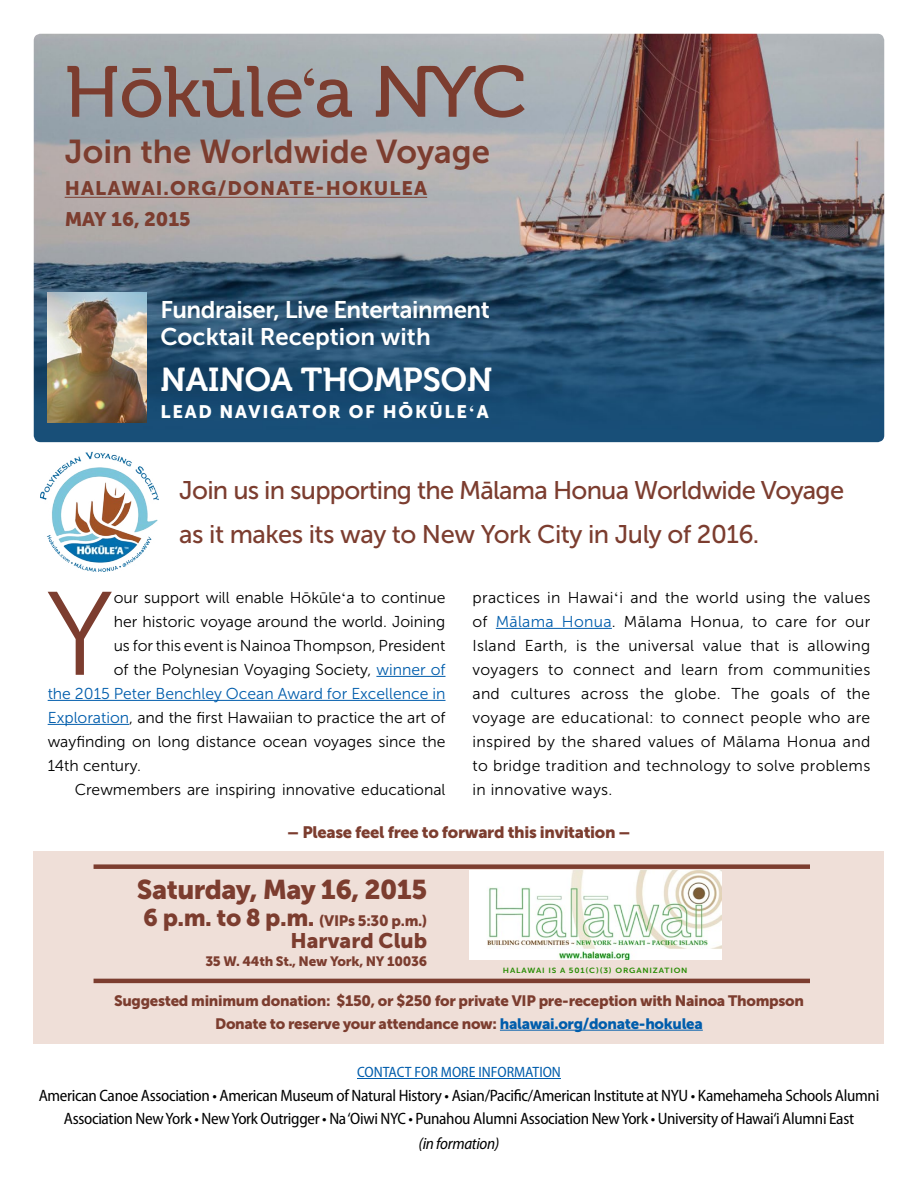
<style>
.page{position:relative;width:918px;height:1188px;background:#fff}
.page>*{position:absolute;margin:0;border:0;box-sizing:border-box;transform-origin:0 0}
.t1{font:118.2px "Museo Sans 300";color:#7c3d2f}
.t2{font:72px "Museo 500";letter-spacing:-.005em;color:#7c3d2f}
.t3{font:33px "Museo Sans 700";color:#7c3d2f}
.t4{font:33px "Museo 700";color:#fff}
.t5{font:27px "Museo Sans 900";letter-spacing:-.02em;color:#7c3d2f}
.t6{font:25.5px/44.4px "Museo Sans 500";letter-spacing:-.03em;color:#7c3d2f}
.t7{font:24px/26.4px "Museo Sans 700";letter-spacing:-.02em;color:#fff}
.t8{font:21px "Museo Sans 900";color:#7c3d2f}
.t9{font:19.5px/30.2px "Museo Sans 900";letter-spacing:.06em;color:#7c3d2f}
.t10{font:18px "Museo Sans 900";letter-spacing:.1em;color:#fff}
.t11{font:semi-condensed 16.5px/22.5px "Myriad Pro";letter-spacing:-.02em;color:#000;text-align:center}
.t12{font:16.5px "Museo Sans 900";letter-spacing:-.02em;color:#7c3d2f}
.t13{font:italic semi-condensed 16.5px "Myriad Pro";letter-spacing:-.02em;color:#000}
.t14{font:15.75px/24px "Museo Sans 300";color:#000;text-align:justify}
.t15{font:15.75px "Museo Sans 300";color:#005dac}
.t16{font:15px/22.5px "Museo Sans 900";letter-spacing:-.02em;color:#7c3d2f;text-align:center}
.t17{font:semi-condensed 15px "Myriad Pro";color:#005dac}
.t18{font:13.5px "Museo Sans 900";letter-spacing:-.02em;color:#7c3d2f}
.t19{font:7.5px "Museo Sans 700";letter-spacing:.1em;color:#248a00;scale:1.1 1}
.s1{font-family:"Times"}
.s2{font-family:"Times";font-weight:700}
.s3{color:#005dac}
.s4{font-size:24px}
</style>
<div class="page">
<div style="left:34px;top:851px;width:850px;height:192px;background:#efdfd8"></div>
<img style="left:34px;top:34px;width:850px;height:408px">
<hr style="left:376px;top:676px;width:70px;height:1px;background:#005dac">
<hr style="left:48px;top:700px;width:398px;height:1px;background:#005dac">
<hr style="left:48px;top:724px;width:81px;height:1px;background:#005dac">
<hr style="left:496px;top:628px;width:116px;height:1px;background:#005dac">
<hr style="left:357px;top:1078px;width:204px;height:1px;background:#005dac">
<hr style="left:65px;top:197px;width:362px;height:1px;background:#7c3d2f">
<img style="left:48px;top:293px;width:99px;height:129px">
<img style="left:40px;top:452px;width:119px;height:120px">
<hr style="left:94px;top:979px;width:716px;height:4px;background:#7c3d2f">
<div style="left:94px;top:864px;width:716px;height:5px;background:#7c3d2f"></div>
<img style="left:469px;top:871px;width:252px;height:89px">
<hr style="left:500px;top:1030px;width:203px;height:1px;background:#005dac">
<h2 class="t2" style="left:65px;top:53px;width:464px">Hōkūle<span class="s1">ʻ</span>a NYC</h2>
<h3 class="t3" style="left:65px;top:133px;width:427px">Join the Worldwide Voyage</h3>
<p class="t9" style="left:65px;top:173px;width:364px">HALAWAI.ORG/DONATE-HOKULEA<br>MAY 16, 2015</p>
<h3 class="t7" style="left:160px;top:297px;width:331px">Fundraiser, Live Entertainment<br>Cocktail Reception with</h3>
<h3 class="t4" style="left:160px;top:361px;width:334px">NAINOA THOMPSON</h3>
<p class="t10" style="left:160px;top:401px;width:330px">LEAD NAVIGATOR OF HŌKŪLE<span class="s2">ʻ</span>A</p>
<h3 class="t6" style="left:179px;top:468px;width:666px">Join us in supporting the Mālama Honua Worldwide Voyage as it makes its way to New York City in July of 2016.</h3>
<h1 class="t1" style="left:46px;top:570px;width:69px">Y</h1>
<p class="t14" style="left:114px;top:586px;width:333px">our support will enable Hōkūle<span class="s1">ʻ</span>a to continue</p>
<p class="t14" style="left:114px;top:610px;width:333px">her historic voyage around the world. Joining</p>
<p class="t14" style="left:114px;top:634px;width:333px">us for this event is Nainoa Thompson, President</p>
<p class="t14" style="left:114px;top:658px;width:333px">of the Polynesian Voyaging Society, <span class="s3">winner of</span></p>
<p class="t15" style="left:48px;top:685px;width:399px">the 2015 Peter Benchley Ocean Award for Excellence in</p>
<p class="t14" style="left:48px;top:706px;width:399px"><span class="s3">Exploration</span>, and the first Hawaiian to practice the art of</p>
<p class="t14" style="left:48px;top:730px;width:399px">wayfinding on long distance ocean voyages since the</p>
<p class="t14" style="left:48px;top:754px;width:95px">14th century.</p>
<p class="t14" style="left:75px;top:778px;width:372px">Crewmembers are inspiring innovative educational</p>
<p class="t14" style="left:472px;top:586px;width:399px">practices in Hawai<span class="s1">ʻ</span>i and the world using the values of <span class="s3">Mālama Honua</span>. Mālama Honua, to care for our Island Earth, is the universal value that is allowing voyagers to connect and learn from communities and cultures across the globe. The goals of the voyage are educational: to connect people who are inspired by the shared values of Mālama Honua and to bridge tradition and technology to solve problems in innovative ways.</p>
<p class="t12" style="left:287px;top:823px;width:345px">– Please feel free to forward this invitation –</p>
<h3 class="t5" style="left:137px;top:874px;width:292px">Saturday, May 16, 2015</h3>
<p class="t16" style="left:143px;top:909px;width:285px"><span class="s4">6 p.m. to 8 p.m.</span> (VIPs 5:30 p.m.)</p>
<h3 class="t8" style="left:291px;top:929px;width:138px">Harvard Club</h3>
<p class="t18" style="left:205px;top:954px;width:223px">35 W. 44th St., New York, NY 10036</p>
<p class="t19" style="left:503px;top:966px;width:169px">HALAWAI IS A 501(C)(3) ORGANIZATION</p>
<p class="t16" style="left:114px;top:990px;width:691px">Suggested minimum donation: $150, or $250 for private VIP pre-reception with Nainoa Thompson<br>Donate to reserve your attendance now: <span class="s3">halawai.org/donate-hokulea</span></p>
<p class="t17" style="left:357px;top:1064px;width:205px">CONTACT FOR MORE INFORMATION</p>
<p class="t11" style="left:39px;top:1085px;width:842px">American Canoe Association • American Museum of Natural History • Asian/Pacific/American Institute at NYU • Kamehameha Schools Alumni<br>Association New York • New York Outrigger • Na ‘Oiwi NYC • Punahou Alumni Association New York • University of Hawai‘i Alumni East</p>
<p class="t13" style="left:419px;top:1135px;width:82px">(in formation)</p>
</div>
